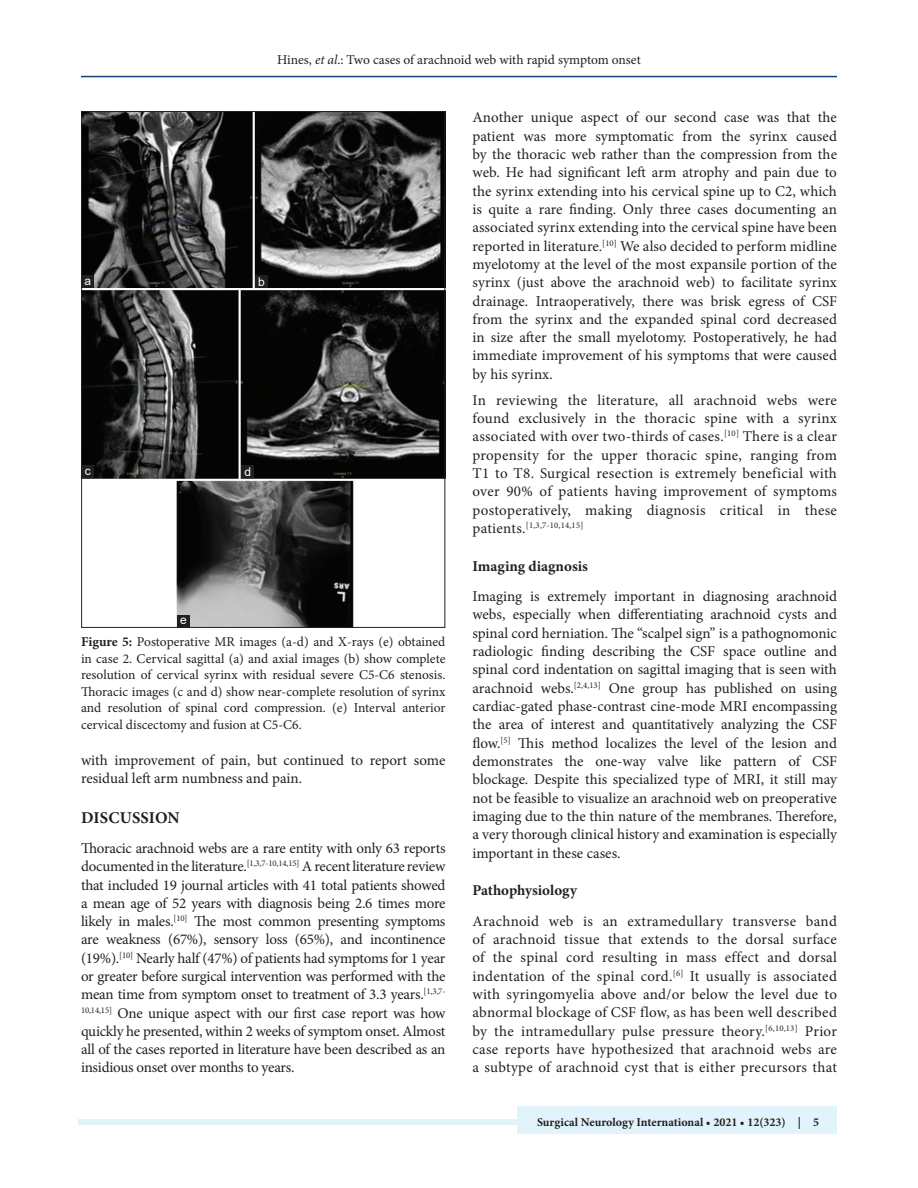
<style>
.page{position:relative;width:918px;height:1188px;background:#fff}
.page>*{position:absolute;margin:0;border:0;box-sizing:border-box;transform-origin:0 0}
.t1{font:700 16.5px "Minion Pro";letter-spacing:.01em;color:#231f20}
.TX{font:15px/18.3px "Minion Pro";color:#231f20;text-align:justify}
.t2{font:700 15px "Minion Pro";color:#231f20}
.FGC{font:13.5px/16.5px "Minion Pro";color:#231f20;text-align:justify}
.t3{font:700 12px "Minion Pro";color:#231f20}
.LABEL{font:12px "Arial";color:#fff}
.TX-2{font:8.7px "Minion Pro";color:#231f20}
.s1{font-style:italic}
.s2{font-weight:700}
.s3{font-size:15px}
</style>
<div class="page">
<hr style="left:81px;top:76px;width:756px;height:1px;background:#164077">
<div style="left:78px;top:1119px;width:756px;height:6px;background:#e1f4fc"></div>
<div style="left:518px;top:1106px;width:319px;height:28px;background:#e1f4fc"></div>
<img style="left:83px;top:113px;width:360px;height:513px">
<div style="left:242px;top:465px;width:12px;height:13px;background:#231f20"></div>
<div style="left:81px;top:465px;width:13px;height:13px;background:#231f20"></div>
<div style="left:255px;top:275px;width:13px;height:13px;background:#231f20"></div>
<div style="left:82px;top:275px;width:12px;height:13px;background:#231f20"></div>
<div style="left:177px;top:615px;width:13px;height:12px;background:#231f20"></div>
<p class="FGC" style="left:277px;top:51px;width:365px">Hines, <span class="s1">et al</span>.: Two cases of arachnoid web with rapid symptom onset</p>
<p class="LABEL" style="left:85px;top:272px;width:8px">a</p>
<p class="LABEL" style="left:258px;top:273px;width:8px">b</p>
<p class="LABEL" style="left:85px;top:462px;width:7px">c</p>
<p class="LABEL" style="left:245px;top:463px;width:8px">d</p>
<p class="LABEL" style="left:180px;top:612px;width:8px">e</p>
<p class="FGC" style="left:81px;top:634px;width:366px"><span class="s2">Figure 5:</span> Postoperative MR images (a-d) and X-rays (e) obtained in case 2. Cervical sagittal (a) and axial images (b) show complete resolution of cervical syrinx with residual severe C5-C6 stenosis.<br>Thoracic images (c and d) show near-complete resolution of syrinx and resolution of spinal cord compression. (e) Interval anterior cervical discectomy and fusion at C5-C6.</p>
<p class="TX" style="left:81px;top:751px;width:366px">with improvement of pain, but continued to report some residual left arm numbness and pain.</p>
<h1 class="t1" style="left:81px;top:806px;width:100px">DISCUSSION</h1>
<p class="TX" style="left:81px;top:839px;width:366px">Thoracic arachnoid webs are a rare entity with only 63 reports documented in the literature.<sup>[1,3,7-10,14,15]</sup> A recent literature review that included 19 journal articles with 41 total patients showed a mean age of 52 years with diagnosis being 2.6 times more likely in males.<sup>[10]</sup> The most common presenting symptoms are weakness (67%), sensory loss (65%), and incontinence (19%).<sup>[10]</sup> Nearly half (47%) of patients had symptoms for 1 year or greater before surgical intervention was performed with the mean time from symptom onset to treatment of 3.3 years.<sup>[1,3,7- 10,14,15]</sup> One unique aspect with our first case report was how quickly he presented, within 2 weeks of symptom onset. Almost all of the cases reported in literature have been described as an insidious onset over months to years.</p>
<p class="TX" style="left:472px;top:108px;width:366px">Another unique aspect of our second case was that the patient was more symptomatic from the syrinx caused by the thoracic web rather than the compression from the web. He had significant left arm atrophy and pain due to the syrinx extending into his cervical spine up to C2, which is quite a rare finding. Only three cases documenting an associated syrinx extending into the cervical spine have been reported in literature.<sup>[10]</sup> We also decided to perform midline myelotomy at the level of the most expansile portion of the syrinx (just above the arachnoid web) to facilitate syrinx drainage. Intraoperatively, there was brisk egress of CSF from the syrinx and the expanded spinal cord decreased in size after the small myelotomy. Postoperatively, he had immediate improvement of his symptoms that were caused by his syrinx.</p>
<p class="TX" style="left:472px;top:391px;width:366px">In reviewing the literature, all arachnoid webs were found exclusively in the thoracic spine with a syrinx associated with over two-thirds of cases.<sup>[10]</sup> There is a clear propensity for the upper thoracic spine, ranging from T1 to T8. Surgical resection is extremely beneficial with over 90% of patients having improvement of symptoms postoperatively, making diagnosis critical in these</p>
<p class="TX-2" style="left:472px;top:519px;width:112px"><span class="s3">patients.</span>[1,3,7-10,14,15]</p>
<h2 class="t2" style="left:472px;top:555px;width:117px">Imaging diagnosis</h2>
<p class="TX" style="left:472px;top:587px;width:366px">Imaging is extremely important in diagnosing arachnoid webs, especially when differentiating arachnoid cysts and spinal cord herniation. The “scalpel sign” is a pathognomonic radiologic finding describing the CSF space outline and spinal cord indentation on sagittal imaging that is seen with arachnoid webs.<sup>[2,4,13]</sup> One group has published on using cardiac-gated phase-contrast cine-mode MRI encompassing the area of interest and quantitatively analyzing the CSF flow.<sup>[5]</sup> This method localizes the level of the lesion and demonstrates the one-way valve like pattern of CSF blockage. Despite this specialized type of MRI, it still may not be feasible to visualize an arachnoid web on preoperative imaging due to the thin nature of the membranes. Therefore, a very thorough clinical history and examination is especially important in these cases.</p>
<h2 class="t2" style="left:472px;top:880px;width:106px">Pathophysiology</h2>
<p class="TX" style="left:472px;top:912px;width:366px">Arachnoid web is an extramedullary transverse band of arachnoid tissue that extends to the dorsal surface of the spinal cord resulting in mass effect and dorsal indentation of the spinal cord.<sup>[6]</sup> It usually is associated with syringomyelia above and/or below the level due to abnormal blockage of CSF flow, as has been well described by the intramedullary pulse pressure theory.<sup>[6,10,13]</sup> Prior case reports have hypothesized that arachnoid webs are a subtype of arachnoid cyst that is either precursors that</p>
<p class="t3" style="left:537px;top:1113px;width:284px">Surgical Neurology International • 2021 • 12(323) | 5</p>
</div>
